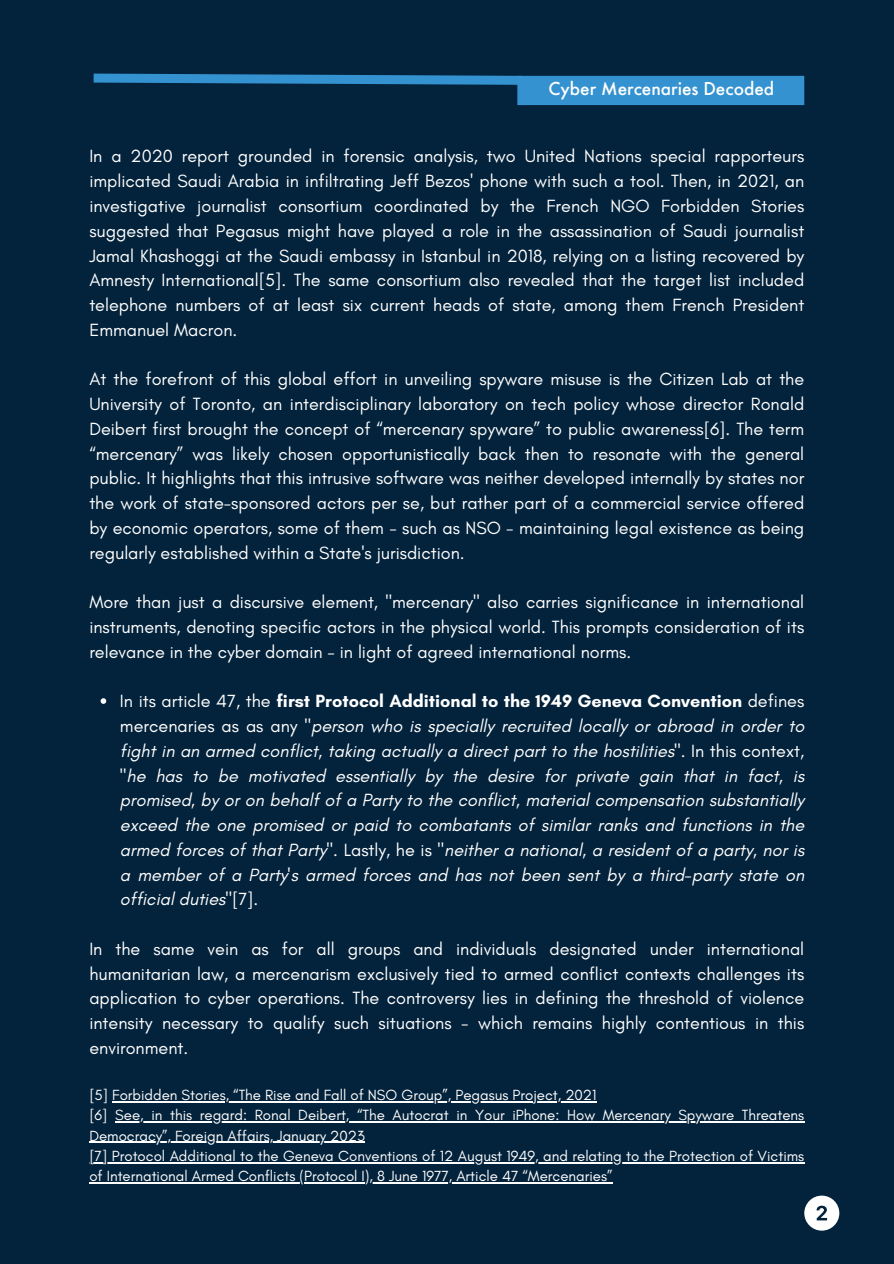
<style>
.page{position:relative;width:894px;height:1264px;background:#fff}
.page>*{position:absolute;margin:0;border:0;box-sizing:border-box;transform-origin:0 0}
.t1{font:500 19.5px "Futura Round";color:#fff}
.t2{font:18px/24.8px "Glacial Indifference";color:#fff;text-align:justify}
.t3{font:italic 18px/24.8px "Glacial Indifference";color:#fff;text-align:justify}
.t4{font:15px/20.2px "Glacial Indifference";color:#fff}
.s1{font-style:normal}
.s2{font-weight:700;font-style:normal}
</style>
<div class="page">
<div style="left:0;top:0;width:893px;height:1263px;background:#03223b"></div>
<svg style="left:93px;top:73px;width:437px;height:12px"></svg>
<div style="left:517px;top:76px;width:287px;height:29px;background:#3492d0"></div>
<svg style="left:101px;top:698px;width:5px;height:6px"></svg>
<hr style="left:112px;top:1101px;width:484px;height:1px;background:#fff">
<hr style="left:115px;top:1121px;width:689px;height:1px;background:#fff">
<hr style="left:89px;top:1141px;width:276px;height:1px;background:#fff">
<hr style="left:89px;top:1161px;width:23px;height:2px;background:#fff">
<hr style="left:112px;top:1161px;width:692px;height:2px;background:#fff">
<hr style="left:89px;top:1182px;width:523px;height:1px;background:#fff">
<svg style="left:804px;top:1195px;width:34px;height:35px"></svg>
<h1 class="t1" style="left:548px;top:81px;width:227px">Cyber Mercenaries Decoded</h1>
<h2 class="t2" style="left:89px;top:144px;width:716px">In a 2020 report grounded in forensic analysis, two United Nations special rapporteurs implicated Saudi Arabia in infiltrating Jeff Bezos' phone with such a tool. Then, in 2021, an investigative journalist consortium coordinated by the French NGO Forbidden Stories suggested that Pegasus might have played a role in the assassination of Saudi journalist Jamal Khashoggi at the Saudi embassy in Istanbul in 2018, relying on a listing recovered by Amnesty International[5]. The same consortium also revealed that the target list included telephone numbers of at least six current heads of state, among them French President Emmanuel Macron.</h2>
<h2 class="t2" style="left:89px;top:366px;width:716px">At the forefront of this global effort in unveiling spyware misuse is the Citizen Lab at the University of Toronto, an interdisciplinary laboratory on tech policy whose director Ronald Deibert first brought the concept of “mercenary spyware” to public awareness[6]. The term “mercenary” was likely chosen opportunistically back then to resonate with the general public. It highlights that this intrusive software was neither developed internally by states nor the work of state-sponsored actors per se, but rather part of a commercial service offered by economic operators, some of them - such as NSO - maintaining legal existence as being regularly established within a State's jurisdiction.</h2>
<h2 class="t2" style="left:89px;top:589px;width:716px">More than just a discursive element, "mercenary" also carries significance in international instruments, denoting specific actors in the physical world. This prompts consideration of its relevance in the cyber domain - in light of agreed international norms.</h2>
<p class="t3" style="left:120px;top:688px;width:685px"><span class="s1">In its article 47, the</span> <span class="s2">first Protocol Additional to the 1949 Geneva Convention</span> <span class="s1">defines mercenaries as as any "</span>person who is specially recruited locally or abroad in order to fight in an armed conflict, taking actually a direct part to the hostilities<span class="s1">". In this context, "</span>he has to be motivated essentially by the desire for private gain that in fact, is promised, by or on behalf of a Party to the conflict, material compensation substantially exceed the one promised or paid to combatants of similar ranks and functions in the armed forces of that Party<span class="s1">". Lastly, he is "</span>neither a national, a resident of a party, nor is a member of a Party's armed forces and has not been sent by a third-party state on official duties<span class="s1">"[7].</span></p>
<h2 class="t2" style="left:89px;top:936px;width:716px">In the same vein as for all groups and individuals designated under international humanitarian law, a mercenarism exclusively tied to armed conflict contexts challenges its application to cyber operations. The controversy lies in defining the threshold of violence intensity necessary to qualify such situations - which remains highly contentious in this environment.</h2>
<p class="t4" style="left:89px;top:1084px;width:508px">[5] Forbidden Stories, “The Rise and Fall of NSO Group”, Pegasus Project, 2021</p>
<p class="t4" style="left:89px;top:1104px;width:20px">[6]</p>
<p class="t4" style="left:115px;top:1104px;width:690px">See, in this regard: Ronal Deibert, “The Autocrat in Your iPhone: How Mercenary Spyware Threatens</p>
<p class="t4" style="left:89px;top:1125px;width:277px">Democracy”, Foreign Affairs, January 2023</p>
<p class="t4" style="left:89px;top:1145px;width:716px">[7] Protocol Additional to the Geneva Conventions of 12 August 1949, and relating to the Protection of Victims of International Armed Conflicts (Protocol I), 8 June 1977, Article 47 “Mercenaries”</p>
</div>
